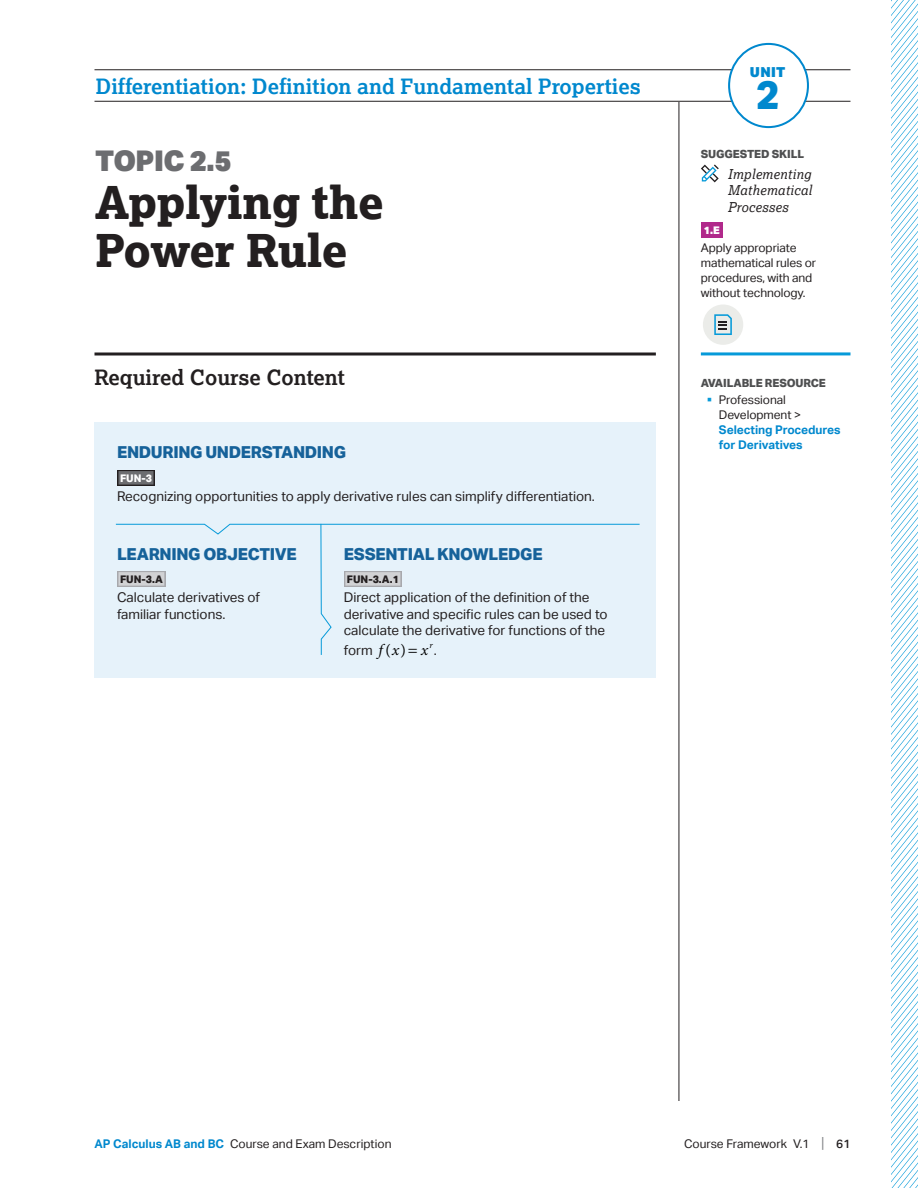
<style>
.page{position:relative;width:918px;height:1188px;background:#fff}
.page>*{position:absolute;margin:0;border:0;box-sizing:border-box;transform-origin:0 0}
.t1{font:800 45px/48px "Lexia";letter-spacing:-.01em;color:#231f20}
.t2{font:800 39.3px "Aktiv Grotesk";color:#0088ce}
.t3{font:900 28.5px "Aktiv Grotesk";letter-spacing:-.02em;color:#6c6d70}
.t4{font:700 21px "Lexia";color:#0088ce}
.t5{font:700 21px "Lexia";color:#231f20}
.t6{font:800 16.5px "Aktiv Grotesk";letter-spacing:-.02em;color:#16629a}
.t7{font:15.75px "Minion Pro";color:#000}
.t8{font:italic 15.75px "Minion Pro";color:#000}
.t9{font:900 13.8px "Aktiv Grotesk";color:#0088ce}
.t10{font:13.5px/16.5px "Aktiv Grotesk";color:#231f20}
.t11{font:italic 13.5px/16.5px "Lexia";letter-spacing:.02em;color:#231f20;text-align:justify}
.t12{font:12px/15px "Aktiv Grotesk";letter-spacing:-.01em;color:#231f20}
.t13{font:700 12px/15px "Aktiv Grotesk";letter-spacing:-.005em;color:#0088ce}
.t14{font:800 11.25px "Aktiv Grotesk";letter-spacing:-.01em;color:#4e4f50}
.t15{font:800 10.5px "Aktiv Grotesk";color:#231f20}
.t16{font:800 10.5px "Aktiv Grotesk";color:#fff}
.t17{font:900 10.5px "Aktiv Grotesk";color:#fff}
.t18{font:italic 9.15px "Minion Pro";color:#000}
.s1{font-family:"Minion Pro";font-style:italic;font-size:15.75px;color:#000}
.s2{color:#069ad9}
.s3{font-weight:700;color:#0088ce}
.s4{font-size:15px;color:#808285}
.s5{font-weight:500}
</style>
<div class="page">
<hr style="left:94px;top:69px;width:756px;height:1px;background:#231f20">
<hr style="left:94px;top:101px;width:756px;height:1px;background:#231f20">
<div style="left:729px;top:44px;width:79px;height:83px;background:#fff;border-radius:50%"></div>
<div style="left:728px;top:43px;width:81px;height:85px;border:2px solid #0088ce;border-radius:50%"></div>
<hr style="left:679px;top:102px;width:1px;height:999px;background:#231f20">
<hr style="left:701px;top:352px;width:149px;height:3px;background:#069ad9">
<div style="left:703px;top:305px;width:40px;height:40px;background:#ebece9;border-radius:50%"></div>
<svg style="left:714px;top:314px;width:18px;height:21px"></svg>
<div style="left:701px;top:222px;width:21px;height:16px;background:#b1298b"></div>
<svg style="left:701px;top:164px;width:18px;height:18px"></svg>
<div style="left:94px;top:524px;width:227px;height:153px;background:#e6f2fa"></div>
<div style="left:321px;top:524px;width:335px;height:153px;background:#e6f2fa"></div>
<div style="left:94px;top:422px;width:562px;height:102px;background:#e6f2fa"></div>
<div style="left:117px;top:470px;width:38px;height:16px;background:#231f20"></div>
<div style="left:118px;top:471px;width:36px;height:14px;background:#6c6d70"></div>
<svg style="left:94px;top:352px;width:562px;height:4px;background:#595657"></svg>
<svg style="left:891px;top:0;width:27px;height:1188px"></svg>
<svg style="left:115px;top:523px;width:525px;height:132px"></svg>
<h3 class="t4" style="left:96px;top:73px;width:547px">Differentiation: Definition and Fundamental Properties</h3>
<h3 class="t3" style="left:95px;top:143px;width:138px">TOPIC 2.5</h3>
<h1 class="t1" style="left:95px;top:178px;width:290px">Applying the<br>Power Rule</h1>
<h3 class="t5" style="left:94px;top:364px;width:252px">Required Course Content</h3>
<p class="t6" style="left:117px;top:441px;width:231px">ENDURING UNDERSTANDING</p>
<p class="t16" style="left:120px;top:471px;width:34px">FUN-3</p>
<p class="t10" style="left:117px;top:488px;width:479px">Recognizing opportunities to apply derivative rules can simplify differentiation.</p>
<p class="t6" style="left:117px;top:543px;width:181px">LEARNING OBJECTIVE</p>
<p class="t15" style="left:120px;top:573px;width:44px">FUN-3.A</p>
<p class="t10" style="left:117px;top:590px;width:145px">Calculate derivatives of familiar functions.</p>
<p class="t6" style="left:344px;top:543px;width:200px">ESSENTIAL KNOWLEDGE</p>
<p class="t15" style="left:347px;top:573px;width:54px">FUN-3.A.1</p>
<p class="t10" style="left:344px;top:590px;width:265px">Direct application of the definition of the derivative and specific rules can be used to calculate the derivative for functions of the</p>
<p class="t10" style="left:344px;top:642px;width:57px">form <span class="s1">f x</span></p>
<p class="t8" style="left:421px;top:639px;width:9px">x</p>
<p class="t7" style="left:386px;top:639px;width:22px">( )</p>
<p class="t18" style="left:430px;top:639px;width:5px">r</p>
<p class="t10" style="left:434px;top:642px;width:5px">.</p>
<p class="t9" style="left:750px;top:63px;width:37px">UNIT</p>
<h2 class="t2" style="left:756px;top:70px;width:25px">2</h2>
<p class="t14" style="left:701px;top:146px;width:105px">SUGGESTED SKILL</p>
<p class="t11" style="left:728px;top:165px;width:86px">Implementing Mathematical Processes</p>
<p class="t17" style="left:704px;top:223px;width:17px">1.E</p>
<p class="t12" style="left:701px;top:240px;width:117px">Apply appropriate mathematical rules or procedures, with and without technology.</p>
<p class="t14" style="left:701px;top:376px;width:127px">AVAILABLE RESOURCE</p>
<p class="t12" style="left:719px;top:392px;width:84px;text-indent:-12px"><span class="s2">▪</span> Professional<br>Development &gt;</p>
<p class="t13" style="left:719px;top:422px;width:123px">Selecting Procedures for Derivatives</p>
<p class="t12" style="left:94px;top:1136px;width:299px"><span class="s3">AP Calculus AB and BC</span> Course and Exam Description</p>
<p class="t12" style="left:684px;top:1136px;width:168px">Course Framework V.1 <span class="s4">|</span> <span class="s5">61</span></p>
</div>
